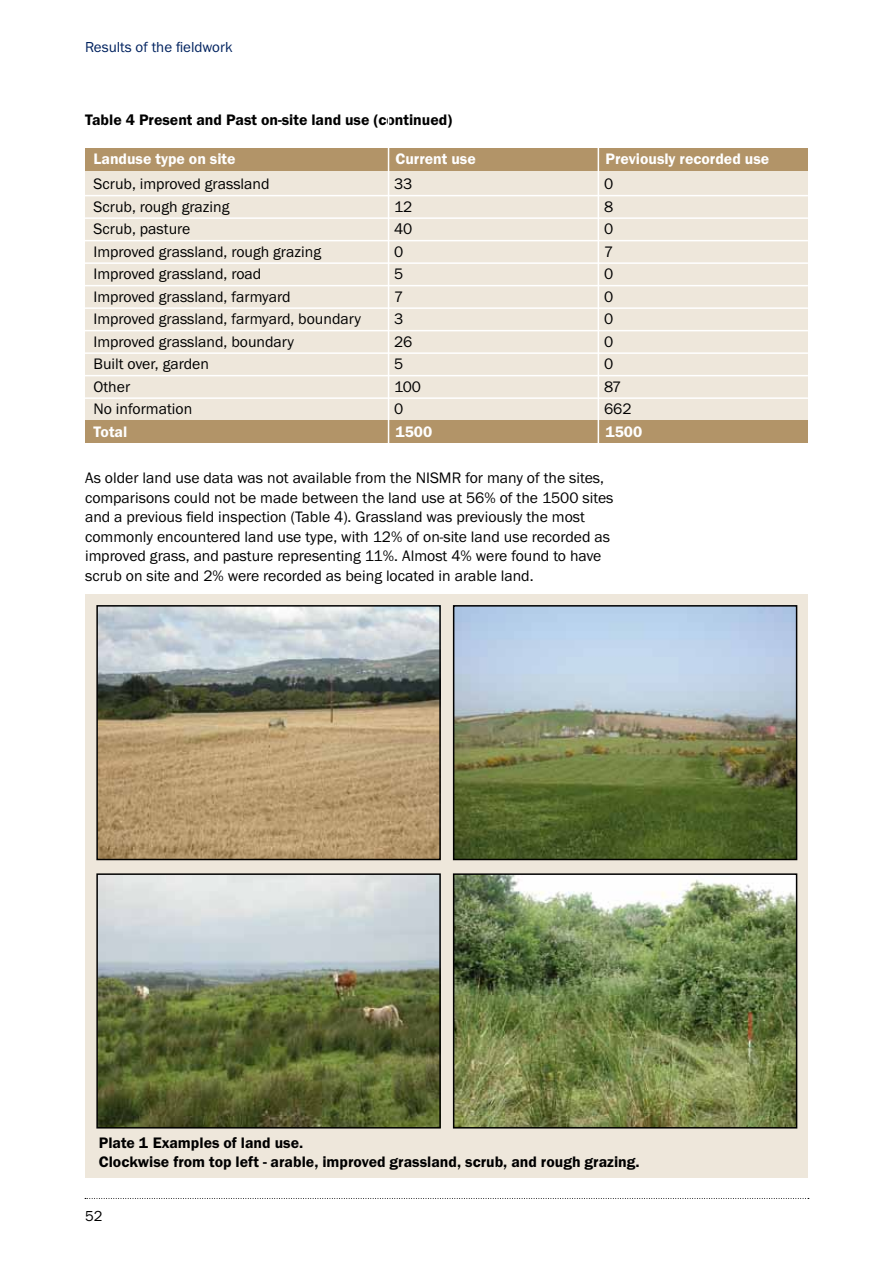
<style>
.page{position:relative;width:893px;height:1263px;background:#fff}
.page>*{position:absolute;margin:0;border:0;box-sizing:border-box;transform-origin:0 0}
.t1{font:15.75px/19.5px "Franklin Got ITC";color:#000}
.t2{font:600 15.75px/19.5px "Franklin Got ITC";color:#000}
.t3{font:600 15.75px "Franklin Got ITC";color:#fff}
.t4{font:15px "Franklin Got ITC";color:#00225f}
.t5{font:15px "Franklin Got ITC";color:#000}
</style>
<div class="page">
<svg style="left:85px;top:1198px;width:724px;height:1px"></svg>
<div style="left:85px;top:153px;width:723px;height:285px;background:#eee7db"></div>
<div style="left:85px;top:148px;width:723px;height:22px;background:#b29468"></div>
<div style="left:85px;top:594px;width:723px;height:584px;background:#eee7db"></div>
<div style="left:85px;top:421px;width:723px;height:22px;background:#b29468"></div>
<hr style="left:77px;top:195px;width:731px;height:1px;background:#fff">
<hr style="left:77px;top:217px;width:731px;height:2px;background:#fff">
<hr style="left:77px;top:240px;width:731px;height:1px;background:#fff">
<hr style="left:77px;top:262px;width:731px;height:2px;background:#fff">
<hr style="left:77px;top:285px;width:731px;height:1px;background:#fff">
<hr style="left:77px;top:307px;width:731px;height:2px;background:#fff">
<hr style="left:77px;top:330px;width:731px;height:1px;background:#fff">
<hr style="left:77px;top:352px;width:731px;height:2px;background:#fff">
<hr style="left:77px;top:375px;width:731px;height:1px;background:#fff">
<hr style="left:77px;top:397px;width:731px;height:2px;background:#fff">
<hr style="left:388px;top:85px;width:1px;height:364px;background:#fff">
<hr style="left:598px;top:85px;width:1px;height:364px;background:#fff">
<img style="left:99px;top:608px;width:339px;height:249px">
<div style="left:96px;top:605px;width:345px;height:255px;border:2px solid #000"></div>
<img style="left:99px;top:876px;width:339px;height:249px">
<div style="left:96px;top:873px;width:345px;height:255px;border:2px solid #000"></div>
<img style="left:456px;top:608px;width:338px;height:249px">
<div style="left:453px;top:605px;width:344px;height:255px;border:2px solid #000"></div>
<img style="left:456px;top:876px;width:338px;height:249px">
<div style="left:453px;top:873px;width:344px;height:255px;border:2px solid #000"></div>
<p class="t4" style="left:85px;top:38px;width:149px">Results of the fieldwork</p>
<p class="t2" style="left:85px;top:110px;width:369px">Table 4 Present and Past on-site land use (continued)</p>
<p class="t3" style="left:94px;top:149px;width:143px">Landuse type on site</p>
<p class="t3" style="left:396px;top:149px;width:82px">Current use</p>
<p class="t3" style="left:606px;top:149px;width:165px">Previously recorded use</p>
<p class="t1" style="left:94px;top:174px;width:178px">Scrub, improved grassland</p>
<p class="t1" style="left:394px;top:174px;width:20px">33</p>
<p class="t1" style="left:604px;top:174px;width:11px">0</p>
<p class="t1" style="left:94px;top:196px;width:137px">Scrub, rough grazing</p>
<p class="t1" style="left:394px;top:196px;width:20px">12</p>
<p class="t1" style="left:604px;top:196px;width:11px">8</p>
<p class="t1" style="left:94px;top:219px;width:98px">Scrub, pasture</p>
<p class="t1" style="left:394px;top:219px;width:20px">40</p>
<p class="t1" style="left:604px;top:219px;width:11px">0</p>
<p class="t1" style="left:94px;top:241px;width:229px">Improved grassland, rough grazing</p>
<p class="t1" style="left:394px;top:241px;width:11px">0</p>
<p class="t1" style="left:604px;top:241px;width:11px">7</p>
<p class="t1" style="left:94px;top:264px;width:169px">Improved grassland, road</p>
<p class="t1" style="left:394px;top:264px;width:11px">5</p>
<p class="t1" style="left:604px;top:264px;width:11px">0</p>
<p class="t1" style="left:94px;top:286px;width:198px">Improved grassland, farmyard</p>
<p class="t1" style="left:394px;top:286px;width:11px">7</p>
<p class="t1" style="left:604px;top:286px;width:11px">0</p>
<p class="t1" style="left:94px;top:309px;width:269px">Improved grassland, farmyard, boundary</p>
<p class="t1" style="left:394px;top:309px;width:11px">3</p>
<p class="t1" style="left:604px;top:309px;width:11px">0</p>
<p class="t1" style="left:94px;top:331px;width:202px">Improved grassland, boundary</p>
<p class="t1" style="left:394px;top:331px;width:20px">26</p>
<p class="t1" style="left:604px;top:331px;width:11px">0</p>
<p class="t1" style="left:94px;top:354px;width:117px">Built over, garden</p>
<p class="t1" style="left:394px;top:354px;width:11px">5</p>
<p class="t1" style="left:604px;top:354px;width:11px">0</p>
<p class="t1" style="left:94px;top:377px;width:38px">Other</p>
<p class="t1" style="left:394px;top:377px;width:29px">100</p>
<p class="t1" style="left:604px;top:377px;width:19px">87</p>
<p class="t1" style="left:94px;top:399px;width:100px">No information</p>
<p class="t1" style="left:394px;top:399px;width:11px">0</p>
<p class="t1" style="left:604px;top:399px;width:29px">662</p>
<p class="t3" style="left:94px;top:422px;width:35px">Total</p>
<p class="t3" style="left:396px;top:422px;width:38px">1500</p>
<p class="t3" style="left:606px;top:422px;width:38px">1500</p>
<p class="t1" style="left:85px;top:468px;width:530px">As older land use data was not available from the NISMR for many of the sites, comparisons could not be made between the land use at 56% of the 1500 sites and a previous field inspection (Table 4). Grassland was previously the most commonly encountered land use type, with 12% of on-site land use recorded as improved grass, and pasture representing 11%. Almost 4% were found to have scrub on site and 2% were recorded as being located in arable land.</p>
<p class="t2" style="left:99px;top:1132px;width:542px">Plate 1 Examples of land use.<br>Clockwise from top left - arable, improved grassland, scrub, and rough grazing.</p>
<p class="t5" style="left:85px;top:1207px;width:19px">52</p>
</div>
